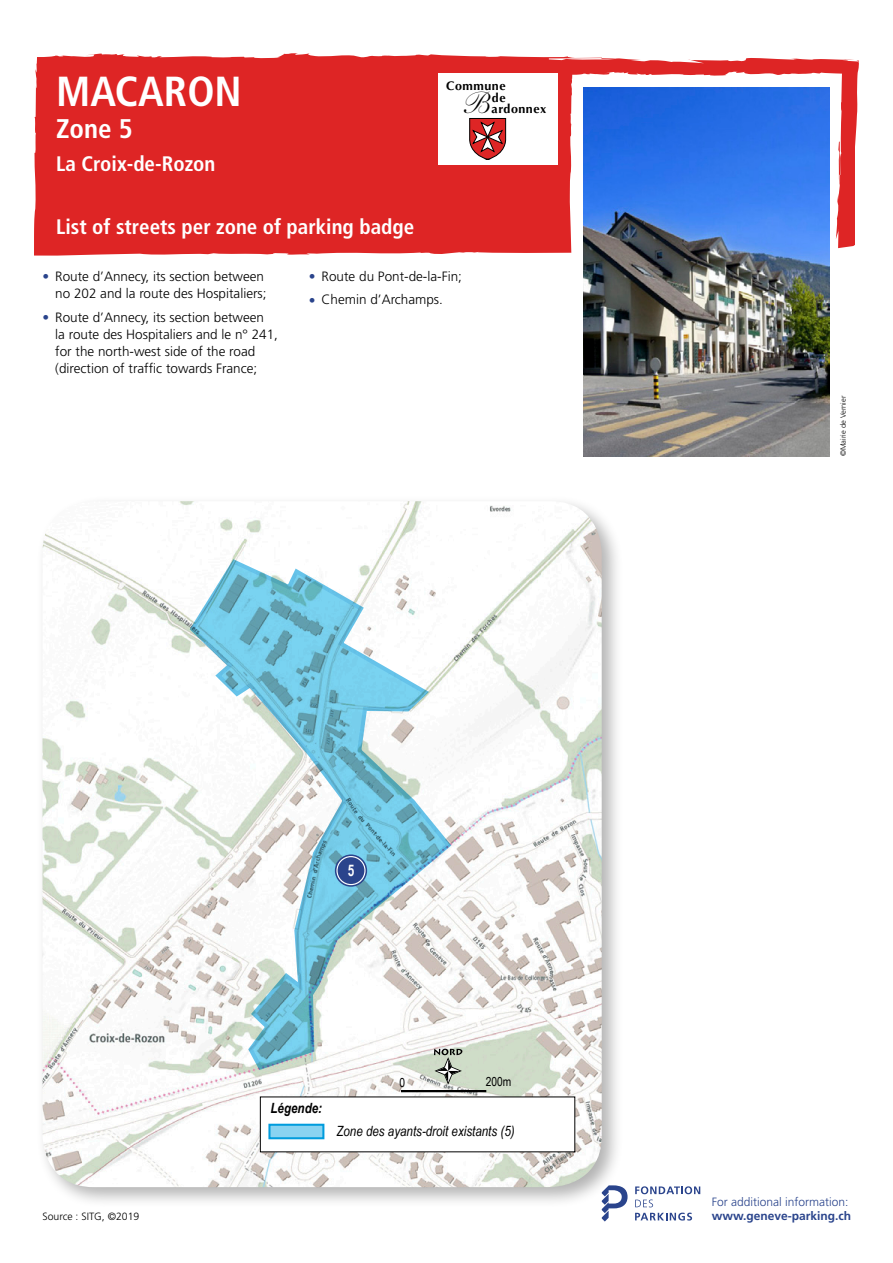
<style>
.page{position:relative;width:893px;height:1263px;background:#fff}
.page>*{position:absolute;margin:0;border:0;box-sizing:border-box;transform-origin:0 0}
.t1{font:700 condensed 42px "Frutiger";color:#fff}
.t2{font:30.6px "Shelley Andante Script";color:#000}
.t3{font:700 condensed 27px "Frutiger";color:#fff}
.t4{font:700 condensed 21px "Frutiger";color:#fff}
.t5{font:700 16.05px "Arial Narrow";color:#fff;scale:.9 1}
.t6{font:italic 14.1px "Arial Narrow";color:#000}
.t7{font:italic 700 14.1px "Arial Narrow";color:#000}
.t8{font:300 13.5px/17.2px "Frutiger";color:#000;text-align:right}
.t9{font:700 12.6px/11.9px "Optima";letter-spacing:.04em;color:#000;text-align:right}
.t10{font:12.45px "Arial Narrow";color:#000}
.t11{font:300 12px "Frutiger";color:#2a448c}
.t12{font:700 12px "Frutiger";color:#2a448c}
.t13{font:300 10.5px "Frutiger";color:#000}
.t14{font:300 7.5px "Frutiger";color:#000}
.s1{color:#2a448c}
</style>
<div class="page">
<div style="left:34px;top:53px;width:825px;height:203px;background:#de2525"></div>
<svg style="left:569px;top:71px;width:273px;height:384px"></svg>
<svg style="left:829px;top:415px;width:6px;height:13px"></svg>
<svg style="left:602px;top:1187px;width:26px;height:34px"></svg>
<svg style="left:635px;top:1186px;width:65px;height:34px"></svg>
<img style="left:583px;top:87px;width:246px;height:369px">
<div style="left:438px;top:74px;width:119px;height:91px;background:#fff"></div>
<svg style="left:469px;top:118px;width:37px;height:42px"></svg>
<div style="left:36px;top:494px;width:587px;height:715px;background:#000;opacity:.3"></div>
<img style="left:43px;top:501px;width:559px;height:686px">
<svg style="left:190px;top:559px;width:261px;height:511px"></svg>
<svg style="left:335px;top:854px;width:32px;height:33px"></svg>
<div style="left:337px;top:857px;width:28px;height:27px;background:#2a448c;border-radius:50%"></div>
<div style="left:336px;top:856px;width:30px;height:29px;border:1px solid #fff;border-radius:50%"></div>
<div style="left:260px;top:1097px;width:315px;height:55px;background:#fff"></div>
<div style="left:269px;top:1125px;width:54px;height:13px;background:#89d3f1"></div>
<div style="left:268px;top:1124px;width:56px;height:15px;border:2px solid #009cdd"></div>
<svg style="left:432px;top:1049px;width:32px;height:38px"></svg>
<hr style="left:401px;top:1090px;width:85px;height:2px;background:#000">
<p class="t1" style="left:56px;top:66px;width:187px">MACARON</p>
<p class="t3" style="left:56px;top:113px;width:78px">Zone 5</p>
<p class="t4" style="left:56px;top:151px;width:161px">La Croix-de-Rozon</p>
<p class="t4" style="left:56px;top:215px;width:360px">List of streets per zone of parking badge</p>
<p class="t9" style="left:446px;top:80px;width:61px">Commune de</p>
<p class="t2" style="left:464px;top:85px;width:29px">B</p>
<p class="t9" style="left:492px;top:103px;width:56px">ardonnex</p>
<p class="t8" style="left:43px;top:267px;width:226px"><span class="s1">•</span> Route d’Annecy, its section between no 202 and la route des Hospitaliers;</p>
<p class="t8" style="left:55px;top:308px;width:224px;text-align:left;text-indent:-13px"><span class="s1">•</span> Route d’Annecy, its section between<br>la route des Hospitaliers and le n° 241, for the north-west side of the road (direction of traffic towards France;</p>
<p class="t8" style="left:309px;top:267px;width:155px"><span class="s1">•</span> Route du Pont-de-la-Fin;</p>
<p class="t8" style="left:309px;top:291px;width:136px"><span class="s1">•</span> Chemin d’Archamps.</p>
<p class="t5" style="left:348px;top:858px;width:9px">5</p>
<p class="t10" style="left:399px;top:1073px;width:7px">0</p>
<p class="t10" style="left:486px;top:1072px;width:27px">200m</p>
<p class="t7" style="left:271px;top:1097px;width:53px">Légende:</p>
<p class="t6" style="left:336px;top:1121px;width:180px">Zone des ayants-droit existants (5)</p>
<p class="t14" style="left:839px;top:456px;width:62px;rotate:-90deg">©Mairie de Vernier</p>
<p class="t11" style="left:712px;top:1195px;width:138px">For additional information:</p>
<p class="t13" style="left:43px;top:1211px;width:98px">Source : SITG, ©2019</p>
<p class="t12" style="left:712px;top:1209px;width:141px">www.geneve-parking.ch</p>
</div>
